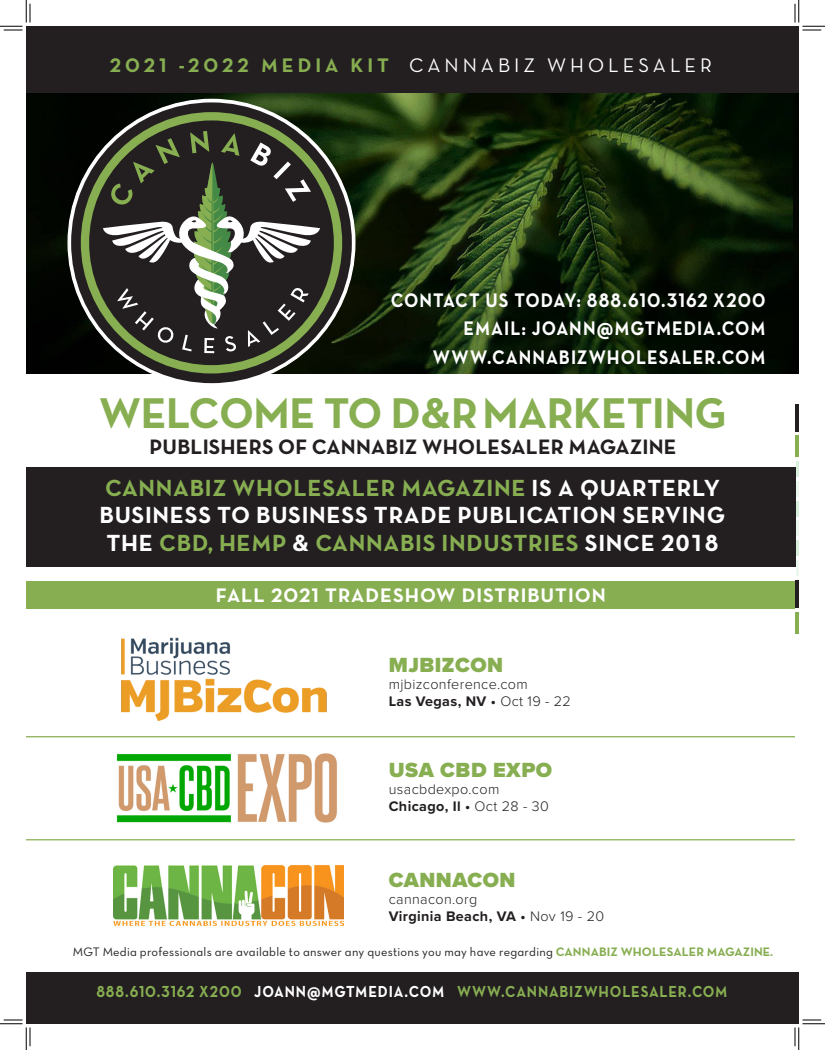
<style>
.page{position:relative;width:825px;height:1050px;background:#fff}
.page>*{position:absolute;margin:0;border:0;box-sizing:border-box;transform-origin:0 0}
.t1{font:700 43.75px "Neutra Text TF";letter-spacing:-.01em;color:#87ae51}
.t2{font:23.75px/27.5px "Neutra Text TF Bold Alt";letter-spacing:.03em;color:#fff}
.t3{font:21.25px "Neutra Text TF Bold Alt";letter-spacing:.01em;color:#231f20}
.t4{font:900 21.25px "Proxima Nova";letter-spacing:.025em;color:#87ae51}
.t5{font:20px "Neutra Text Bold Alt";letter-spacing:.05em;color:#fff;scale:.9 1}
.t6{font:20px "Neutra Text TF Book SC";letter-spacing:.2em;color:#fff}
.t7{font:20px "Neutra Text Bold Alt";letter-spacing:.05em;color:#fff}
.t8{font:16.25px "Neutra Text Bold Alt";letter-spacing:.055em;color:#87ae51;scale:.9 1}
.t9{font:700 14.38px "Proxima Nova";letter-spacing:.025em;color:#231f20}
.t10{font:300 14.38px "Proxima Nova";letter-spacing:.025em;color:#231f20}
.t11{font:12.5px "Neutra Text TF Book Alt";letter-spacing:.02em;color:#231f20}
.s1{font-family:"Neutra Text Bold Alt";color:#87ae51}
.s2{font-family:"Neutra Text TF Bold SC Alt";color:#87ae51}
.s3{color:#87ae51}
.s4{font-weight:300}
.s5{font-family:"Neutra Text TF Bold Alt";color:#87ae51}
.s6{color:#fff}
</style>
<div class="page">
<img style="left:114px;top:865px;width:229px;height:61px">
<div style="left:26px;top:581px;width:769px;height:27px;background:#87ae51"></div>
<div style="left:26px;top:26px;width:773px;height:67px;background:#231f20"></div>
<img style="left:26px;top:93px;width:767px;height:281px">
<div style="left:793px;top:93px;width:6px;height:281px;background:#010601"></div>
<div style="left:26px;top:467px;width:770px;height:100px;background:#231f20"></div>
<div style="left:26px;top:972px;width:773px;height:52px;background:#231f20"></div>
<div style="left:71px;top:102px;width:281px;height:281px;background:#231f20;border-radius:50%"></div>
<svg style="left:81px;top:112px;width:261px;height:261px"></svg>
<svg style="left:103px;top:131px;width:217px;height:222px"></svg>
<hr style="left:796px;top:462px;width:3px;height:15px;background:#3ab54a">
<hr style="left:796px;top:481px;width:3px;height:16px;background:#3ab54a">
<hr style="left:796px;top:501px;width:3px;height:15px;background:#3ab54a">
<hr style="left:796px;top:521px;width:3px;height:15px;background:#3ab54a">
<hr style="left:796px;top:540px;width:3px;height:16px;background:#3ab54a">
<hr style="left:796px;top:560px;width:3px;height:15px;background:#3ab54a">
<hr style="left:795px;top:612px;width:4px;height:22px;background:#87ae51">
<hr style="left:795px;top:436px;width:4px;height:21px;background:#87ae51">
<hr style="left:796px;top:581px;width:3px;height:27px;background:#231f20">
<hr style="left:795px;top:404px;width:4px;height:27px;background:#231f20">
<img style="left:116px;top:753px;width:221px;height:70px">
<img style="left:121px;top:637px;width:206px;height:84px">
<hr style="left:26px;top:736px;width:769px;height:1px;background:#87ae51">
<hr style="left:26px;top:839px;width:769px;height:1px;background:#87ae51">
<svg style="left:0;top:0;width:31px;height:31px"></svg>
<svg style="left:0;top:1019px;width:31px;height:31px"></svg>
<svg style="left:794px;top:0;width:31px;height:31px"></svg>
<svg style="left:794px;top:1019px;width:31px;height:31px"></svg>
<p class="t6" style="left:110px;top:53px;width:604px"><span class="s1">2021 -2022</span> <span class="s2">MEDIA KIT</span> CANNABIZ WHOLESALER</p>
<p class="t5" style="left:391px;top:287px;width:418px">CONTACT US TODAY: 888.610.3162 X200</p>
<p class="t5" style="left:464px;top:316px;width:337px">EMAIL: JOANN@MGTMEDIA.COM</p>
<p class="t5" style="left:433px;top:345px;width:371px">WWW.CANNABIZWHOLESALER.COM</p>
<p class="t1" style="left:99px;top:386px;width:629px">WELCOME TO D &amp; R MARKETING</p>
<p class="t3" style="left:150px;top:434px;width:528px">PUBLISHERS OF CANNABIZ WHOLESALER MAGAZINE</p>
<p class="t2" style="left:100px;top:473px;width:627px"><span class="s3">CANNABIZ WHOLESALER MAGAZINE</span> IS A QUARTERLY<br>BUSINESS TO BUSINESS TRADE PUBLICATION SERVING<br>THE <span class="s3">CBD, HEMP</span> &amp; <span class="s3">CANNABIS INDUSTRIES</span> SINCE 2018</p>
<p class="t7" style="left:216px;top:583px;width:391px">FALL 2021 TRADESHOW DISTRIBUTION</p>
<p class="t4" style="left:389px;top:649px;width:116px">MJBIZCON</p>
<p class="t10" style="left:389px;top:673px;width:141px">mjbizconference.com</p>
<p class="t9" style="left:389px;top:690px;width:184px">Las Vegas, NV • <span class="s4">Oct 19 - 22</span></p>
<p class="t4" style="left:389px;top:754px;width:165px">USA CBD EXPO</p>
<p class="t10" style="left:389px;top:779px;width:112px">usacbdexpo.com</p>
<p class="t9" style="left:389px;top:796px;width:162px">Chicago, Il • <span class="s4">Oct 28 - 30</span></p>
<p class="t4" style="left:389px;top:864px;width:128px">CANNACON</p>
<p class="t10" style="left:389px;top:889px;width:90px">cannacon.org</p>
<p class="t9" style="left:389px;top:906px;width:217px">Virginia Beach, VA • <span class="s4">Nov 19 - 20</span></p>
<p class="t11" style="left:73px;top:944px;width:702px">MGT Media professionals are available to answer any questions you may have regarding <span class="s5">CANNABIZ WHOLESALER MAGAZINE.</span></p>
<p class="t8" style="left:96px;top:981px;width:703px">888.610.3162 X200 <span class="s6">JOANN@MGTMEDIA.COM</span> WWW.CANNABIZWHOLESALER.COM</p>
</div>
